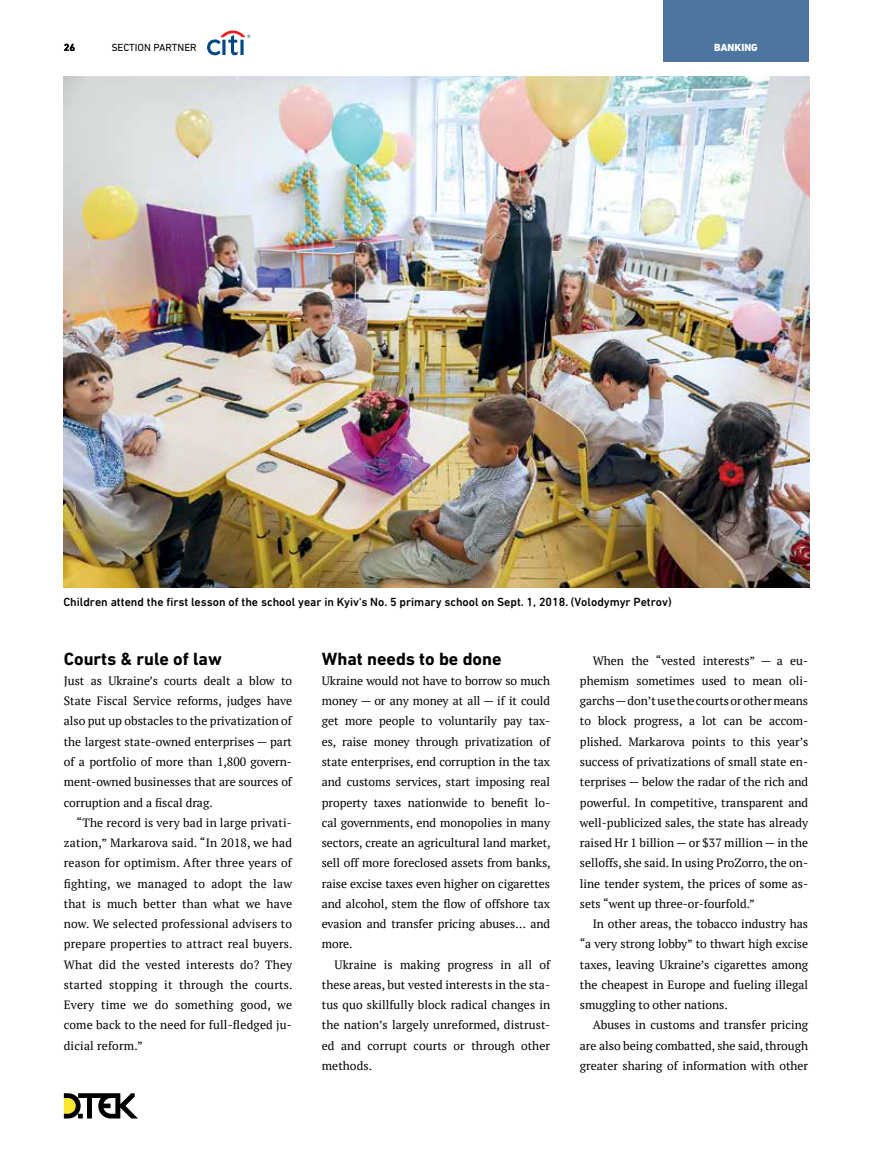
<style>
.page{position:relative;width:872px;height:1149px;background:#fff}
.page>*{position:absolute;margin:0;border:0;box-sizing:border-box;transform-origin:0 0}
.t1{font:700 18px "DIN Next CYR";color:#000}
.t2{font:12px/20.2px "PT Serif";color:#000;text-align:justify}
.t3{font:500 12px "DIN Next CYR";color:#000}
.t4{font:10.5px "DIN Next CYR";color:#000}
.t5{font:800 10.5px "DIN Next CYR";color:#fff}
.t6{font:700 10.5px "DIN Next CYR";color:#000}
</style>
<div class="page">
<div style="left:663px;top:0;width:145px;height:61px;background:#4c759f"></div>
<svg style="left:207px;top:30px;width:43px;height:25px"></svg>
<svg style="left:64px;top:1093px;width:74px;height:25px"></svg>
<img style="left:64px;top:77px;width:746px;height:510px">
<p class="t6" style="left:64px;top:41px;width:13px">26</p>
<p class="t4" style="left:111px;top:41px;width:87px">SECTION PARTNER</p>
<p class="t5" style="left:714px;top:41px;width:45px">BANKING</p>
<p class="t3" style="left:63px;top:595px;width:609px">Children attend the first lesson of the school year in Kyiv's No. 5 primary school on Sept. 1, 2018. (Volodymyr Petrov)</p>
<h1 class="t1" style="left:64px;top:647px;width:159px">Courts &amp; rule of law</h1>
<p class="t2" style="left:64px;top:670px;width:230px">Just as Ukraine’s courts dealt a blow to State Fiscal Service reforms, judges have also put up obstacles to the privatization of the largest state-owned enterprises — part of a portfolio of more than 1,800 govern&shy;ment-owned businesses that are sources of corruption and a fiscal drag.</p>
<p class="t2" style="left:64px;top:812px;width:230px;text-indent:13px">“The record is very bad in large privati&shy;zation,” Markarova said. “In 2018, we had reason for optimism. After three years of fighting, we managed to adopt the law that is much better than what we have now. We selected professional advisers to prepare properties to attract real buyers.<br>What did the vested interests do? They started stopping it through the courts.<br>Every time we do something good, we come back to the need for full-fledged ju&shy;dicial reform.”</p>
<h1 class="t1" style="left:322px;top:647px;width:181px">What needs to be done</h1>
<p class="t2" style="left:322px;top:670px;width:230px">Ukraine would not have to borrow so much money — or any money at all — if it could get more people to voluntarily pay tax&shy;es, raise money through privatization of state enterprises, end corruption in the tax and customs services, start imposing real property taxes nationwide to benefit lo&shy;cal governments, end monopolies in many sectors, create an agricultural land market, sell off more foreclosed assets from banks, raise excise taxes even higher on cigarettes and alcohol, stem the flow of offshore tax evasion and transfer pricing abuses… and more.</p>
<p class="t2" style="left:322px;top:953px;width:230px;text-indent:13px">Ukraine is making progress in all of these areas, but vested interests in the sta&shy;tus quo skillfully block radical changes in the nation’s largely unreformed, distrust&shy;ed and corrupt courts or through other methods.</p>
<p class="t2" style="left:580px;top:650px;width:230px;text-indent:13px">When the “vested interests” — a eu&shy;phemism sometimes used to mean oli&shy;garchs—don’t use the courts or other means to block progress, a lot can be accom&shy;plished. Markarova points to this year’s success of privatizations of small state en&shy;terprises — below the radar of the rich and powerful. In competitive, transparent and well-publicized sales, the state has already raised Hr 1 billion — or $37 million — in the selloffs, she said. In using ProZorro, the on&shy;line tender system, the prices of some as&shy;sets “went up three-or-fourfold.”</p>
<p class="t2" style="left:580px;top:913px;width:230px;text-indent:13px">In other areas, the tobacco industry has “a very strong lobby” to thwart high excise taxes, leaving Ukraine’s cigarettes among the cheapest in Europe and fueling illegal smuggling to other nations.</p>
<p class="t2" style="left:580px;top:1014px;width:230px;text-indent:13px">Abuses in customs and transfer pricing are also being combatted, she said, through greater sharing of information with other</p>
</div>
